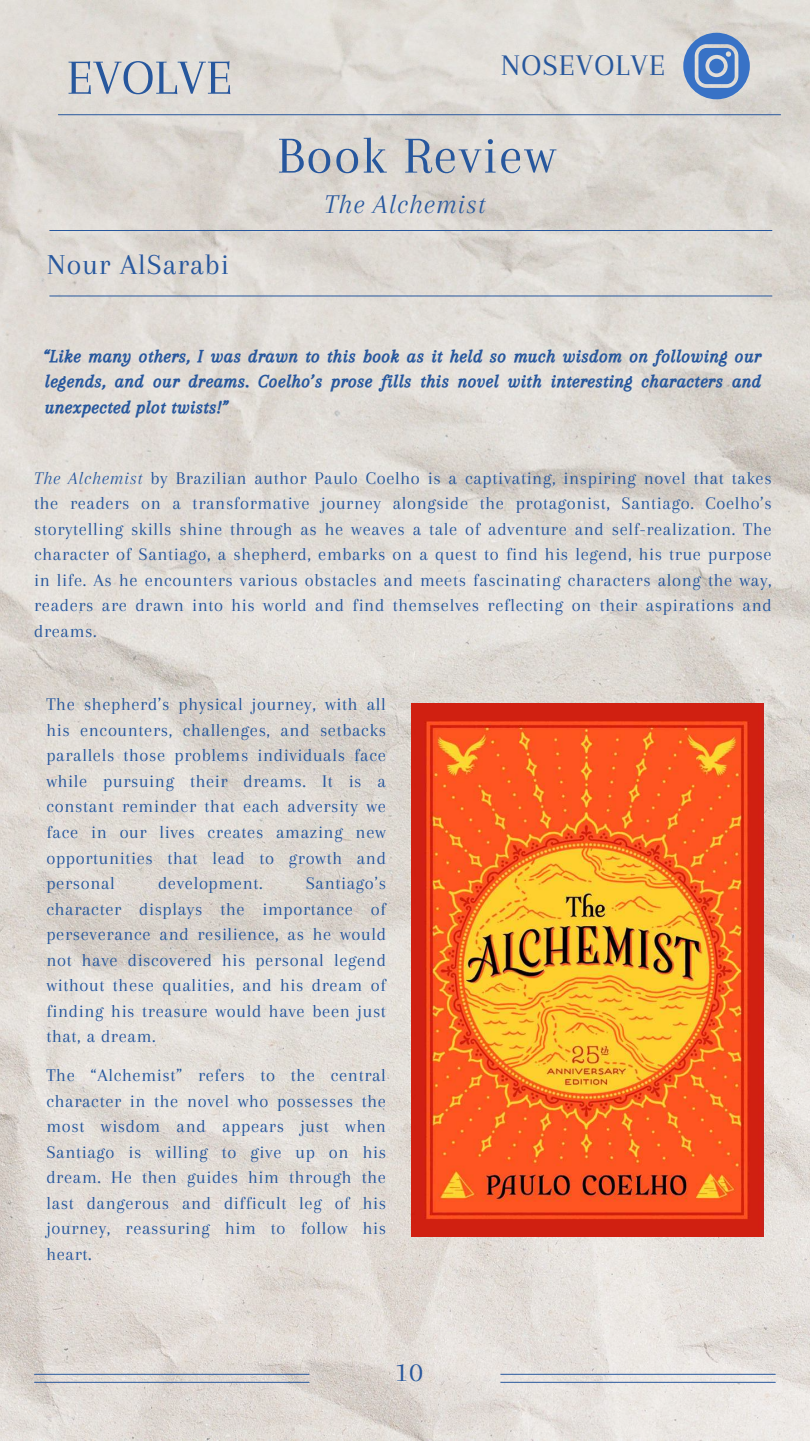
<style>
.page{position:relative;width:810px;height:1441px;background:#fff}
.page>*{position:absolute;margin:0;border:0;box-sizing:border-box;transform-origin:0 0}
.t1{font:53.7px "Arapey";letter-spacing:.035em;color:#27579d}
.t2{font:50.8px "Arapey";color:#27579d}
.t3{font:31px "Arapey";letter-spacing:.035em;color:#27579d}
.t4{font:30px "Arapey";letter-spacing:.035em;color:#27579d}
.t5{font:29px "Arapey";color:#27579d}
.t6{font:italic 28px "Arapey";letter-spacing:.035em;color:#27579d}
.t7{font:18.5px/25.5px "Arapey";letter-spacing:.035em;color:#27579d;text-align:justify}
.t8{font:18.5px/25.5px "CA Generated";letter-spacing:.035em;color:#27579d;text-align:justify}
.s1{font-style:italic}
</style>
<div class="page">
<img style="left:0;top:0;width:810px;height:1440px">
<hr style="left:58px;top:114px;width:723px;height:1px;background:#27579d">
<hr style="left:50px;top:230px;width:722px;height:1px;background:#27579d">
<hr style="left:501px;top:1381px;width:274px;height:1px;background:#27579d">
<hr style="left:501px;top:1373px;width:274px;height:1px;background:#27579d">
<svg style="left:683px;top:33px;width:67px;height:66px"></svg>
<hr style="left:35px;top:1381px;width:274px;height:1px;background:#27579d">
<hr style="left:35px;top:1373px;width:274px;height:1px;background:#27579d">
<hr style="left:50px;top:295px;width:722px;height:1px;background:#27579d">
<img style="left:411px;top:703px;width:352px;height:533px">
<h2 class="t2" style="left:67px;top:50px;width:167px">EVOLVE</h2>
<h3 class="t4" style="left:47px;top:247px;width:183px">Nour AlSarabi</h3>
<h3 class="t3" style="left:501px;top:48px;width:166px">NOSEVOLVE</h3>
<h1 class="t1" style="left:277px;top:126px;width:280px">Book Review</h1>
<h3 class="t6" style="left:324px;top:189px;width:163px">The Alchemist</h3>
<p class="t8" style="left:45px;top:343px;width:718px">“Like many others, I was drawn to this book as it held so much wisdom on following our legends, and our dreams. Coelho’s prose fills this novel with interesting characters and unexpected plot twists!”</p>
<p class="t7" style="left:34px;top:465px;width:739px"><span class="s1">The Alchemist</span> by Brazilian author Paulo Coelho is a captivating, inspiring novel that takes the readers on a transformative journey alongside the protagonist, Santiago. Coelho’s storytelling skills shine through as he weaves a tale of adventure and self-realization. The character of Santiago, a shepherd, embarks on a quest to find his legend, his true purpose in life. As he encounters various obstacles and meets fascinating characters along the way, readers are drawn into his world and find themselves reflecting on their aspirations and dreams.</p>
<p class="t7" style="left:46px;top:691px;width:341px">The shepherd’s physical journey, with all his encounters, challenges, and setbacks parallels those problems individuals face while pursuing their dreams. It is a constant reminder that each adversity we face in our lives creates amazing new opportunities that lead to growth and personal</p>
<p class="t7" style="left:46px;top:870px;width:341px;text-indent:259px">Santiago’s character displays the importance of perseverance and resilience, as he would not have discovered his personal legend without these qualities, and his dream of finding his treasure would have been just that, a dream.</p>
<p class="t7" style="left:46px;top:1062px;width:341px">The “Alchemist” refers to the central character in the novel who possesses the most wisdom and appears just when Santiago is willing to give up on his dream. He then guides him through the last dangerous and difficult leg of his journey, reassuring him to follow his heart.</p>
<p class="t7" style="left:158px;top:870px;width:106px">development.</p>
<h3 class="t5" style="left:395px;top:1355px;width:29px">10</h3>
</div>
